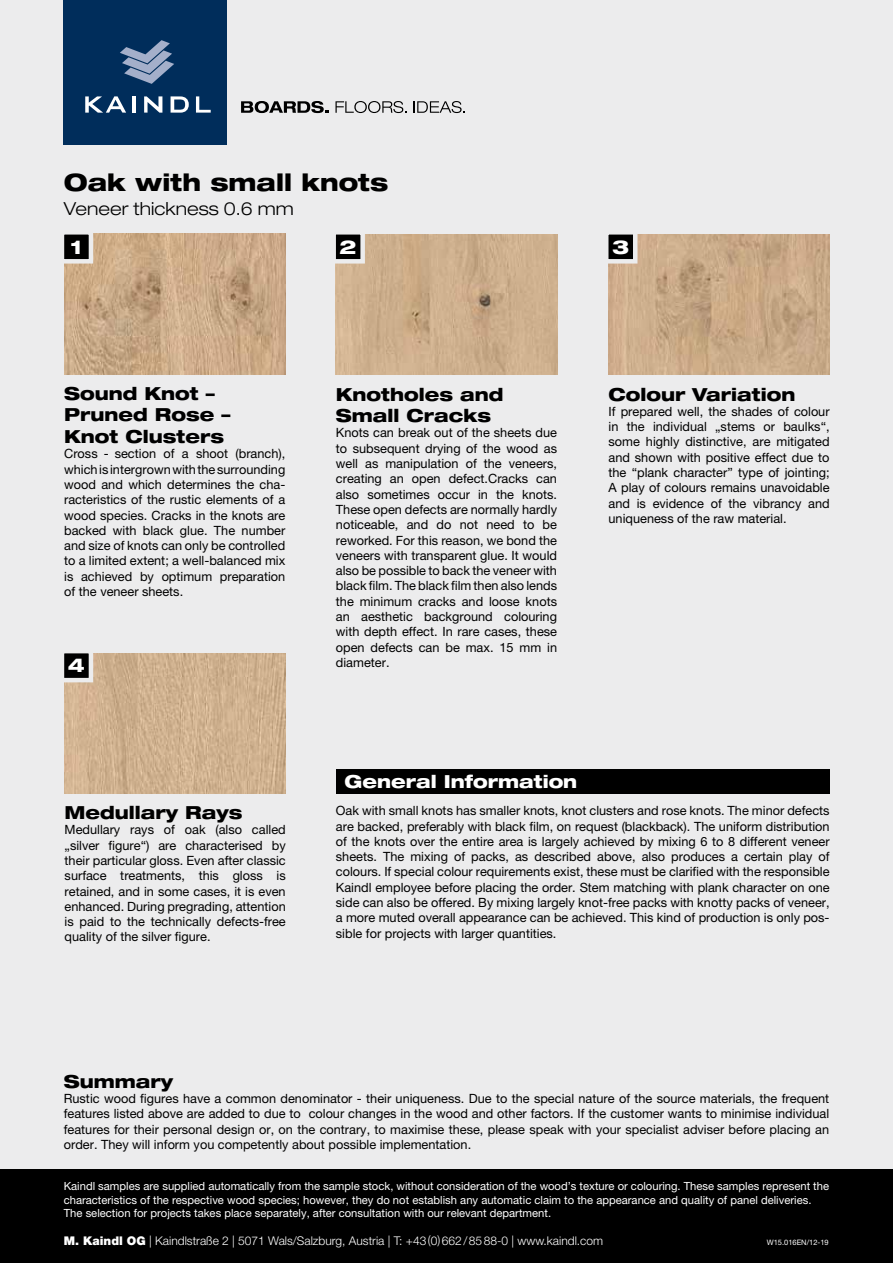
<style>
.page{position:relative;width:893px;height:1263px;background:#ececed}
.page>*{position:absolute;margin:0;border:0;box-sizing:border-box;transform-origin:0 0}
.t1{font:800 expanded 24px "Helvetica Neue LT Pro";color:#000}
.t2{font:800 expanded 19.2px "Helvetica Neue LT Pro";color:#fff}
.t3{font:800 expanded 18px/21.6px "Helvetica Neue LT Pro";color:#000}
.t4{font:300 expanded 18px "Helvetica Neue LT Pro";color:#000}
.t5{font:800 expanded 18px "Helvetica Neue LT Pro";color:#fff}
.t6{font:12.75px/15.3px "Helvetica Neue LT Pro";color:#000;text-align:justify}
.t7{font:300 12px "Helvetica Neue LT Pro";color:#fff}
.t8{font:11.25px/13.5px "Helvetica Neue LT Pro";color:#fff}
.t9{font:7.5px "Helvetica Neue LT Pro";color:#fff}
.s1{font-weight:900}
</style>
<div class="page">
<svg style="left:241px;top:101px;width:88px;height:12px"></svg>
<svg style="left:335px;top:101px;width:72px;height:12px"></svg>
<svg style="left:414px;top:101px;width:51px;height:12px"></svg>
<div style="left:64px;top:0;width:163px;height:145px;background:#002d5b"></div>
<svg style="left:85px;top:96px;width:41px;height:17px"></svg>
<svg style="left:144px;top:96px;width:18px;height:17px"></svg>
<svg style="left:171px;top:96px;width:18px;height:17px"></svg>
<svg style="left:196px;top:96px;width:15px;height:17px"></svg>
<hr style="left:132px;top:96px;width:3px;height:17px;background:#fff">
<svg style="left:120px;top:40px;width:54px;height:44px"></svg>
<img style="left:65px;top:234px;width:221px;height:140px">
<svg style="left:64px;top:233px;width:31px;height:33px"></svg>
<img style="left:608px;top:235px;width:222px;height:140px">
<svg style="left:608px;top:234px;width:32px;height:32px"></svg>
<img style="left:64px;top:653px;width:221px;height:140px">
<svg style="left:64px;top:653px;width:31px;height:32px"></svg>
<img style="left:336px;top:235px;width:221px;height:140px">
<svg style="left:335px;top:234px;width:32px;height:32px"></svg>
<div style="left:336px;top:769px;width:493px;height:24px;background:#000"></div>
<div style="left:0;top:1169px;width:893px;height:94px;background:#000"></div>
<h1 class="t1" style="left:64px;top:167px;width:326px">Oak with small knots</h1>
<h3 class="t4" style="left:64px;top:198px;width:232px">Veneer thickness 0.6 mm</h3>
<h2 class="t2" style="left:71px;top:234px;width:13px">1</h2>
<h2 class="t2" style="left:340px;top:234px;width:19px">2</h2>
<h2 class="t2" style="left:612px;top:234px;width:19px">3</h2>
<h3 class="t3" style="left:64px;top:382px;width:168px">Sound Knot –<br>Pruned Rose –<br>Knot Clusters</h3>
<p class="t6" style="left:64px;top:446px;width:223px">Cross - section of a shoot (branch), which is intergrown with the surrounding wood and which determines the cha&shy;racteristics of the rustic elements of a wood species. Cracks in the knots are backed with black glue. The number and size of knots can only be controlled to a limited extent; a well-balanced mix is achieved by optimum preparation of the veneer sheets.</p>
<h2 class="t2" style="left:68px;top:653px;width:19px">4</h2>
<h3 class="t3" style="left:336px;top:383px;width:169px">Knotholes and<br>Small Cracks</h3>
<p class="t6" style="left:336px;top:425px;width:223px">Knots can break out of the sheets due to subsequent drying of the wood as well as manipulation of the veneers, creating an open defect.Cracks can also sometimes occur in the knots.<br>These open defects are normally hardly noticeable, and do not need to be reworked. For this reason, we bond the veneers with transparent glue. It would also be possible to back the veneer with black film. The black film then also lends the minimum cracks and loose knots an aesthetic background colouring with depth effect. In rare cases, these open defects can be max. 15 mm in diameter.</p>
<h3 class="t3" style="left:608px;top:383px;width:188px">Colour Variation</h3>
<p class="t6" style="left:608px;top:403px;width:223px">If prepared well, the shades of colour in the individual „stems or baulks“, some highly distinctive, are mitigated and shown with positive effect due to the “plank character” type of jointing; A play of colours remains unavoidable and is evidence of the vibrancy and uniqueness of the raw material.</p>
<h3 class="t5" style="left:344px;top:770px;width:234px">General Information</h3>
<h3 class="t3" style="left:65px;top:801px;width:179px">Medullary Rays</h3>
<p class="t6" style="left:65px;top:822px;width:223px">Medullary rays of oak (also called „silver figure“) are characterised by their particular gloss. Even after classic surface treatments, this gloss is retained, and in some cases, it is even enhanced. During pregrading, attention is paid to the technically defects-free quality of the silver figure.</p>
<p class="t6" style="left:336px;top:803px;width:495px">Oak with small knots has smaller knots, knot clusters and rose knots. The minor defects are backed, preferably with black film, on request (blackback). The uniform distribution of the knots over the entire area is largely achieved by mixing 6 to 8 different veneer sheets. The mixing of packs, as described above, also produces a certain play of colours. If special colour requirements exist, these must be clarified with the responsible Kaindl employee before placing the order. Stem matching with plank character on one side can also be offered. By mixing largely knot-free packs with knotty packs of veneer, a more muted overall appearance can be achieved. This kind of production is only pos&shy;sible for projects with larger quantities.</p>
<h3 class="t3" style="left:64px;top:1070px;width:111px">Summary</h3>
<p class="t6" style="left:64px;top:1090px;width:767px">Rustic wood figures have a common denominator - their uniqueness. Due to the special nature of the source materials, the frequent features listed above are added to due to colour changes in the wood and other factors. If the customer wants to minimise individual features for their personal design or, on the contrary, to maximise these, please speak with your specialist adviser before placing an order. They will inform you competently about possible implementation.</p>
<p class="t8" style="left:64px;top:1179px;width:767px">Kaindl samples are supplied automatically from the sample stock, without consideration of the wood’s texture or colouring. These samples represent the characteristics of the respective wood species; however, they do not establish any automatic claim to the appearance and quality of panel deliveries.<br>The selection for projects takes place separately, after consultation with our relevant department.</p>
<p class="t9" style="left:767px;top:1238px;width:63px">W15.016EN/12-19</p>
<p class="t7" style="left:64px;top:1233px;width:541px"><span class="s1">M. Kaindl OG</span> | Kaindlstraße 2 | 5071 Wals/Salzburg, Austria | T: +43(0)662/8588-0 | www.kaindl.com</p>
</div>
